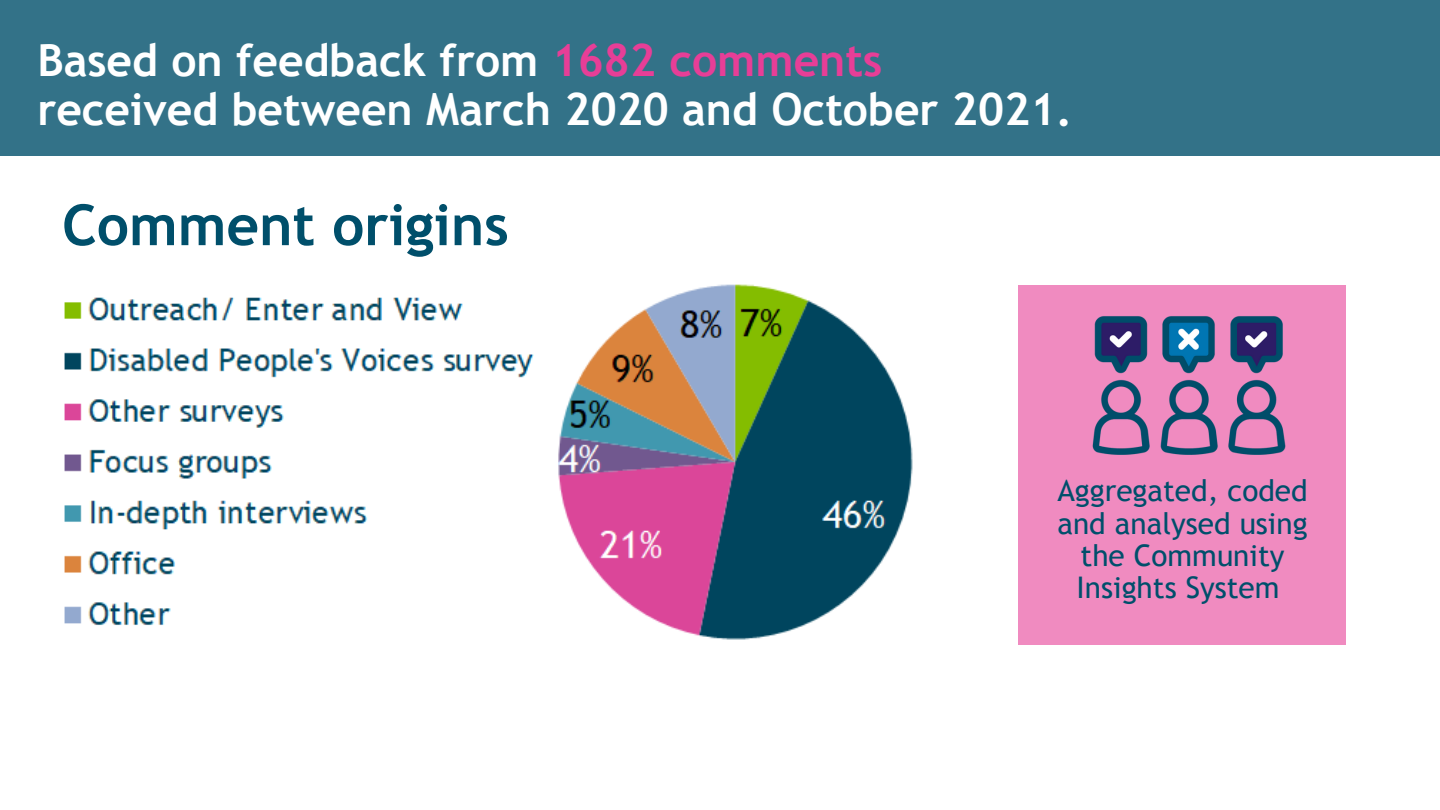
<style>
.page{position:relative;width:1440px;height:810px;background:#fff}
.page>*{position:absolute;margin:0;border:0;box-sizing:border-box;transform-origin:0 0}
.t1{font:700 56.7px "Trebuchet MS";color:#004f6b}
.t2{font:700 44.5px "Trebuchet MS";color:#fff}
.t3{font:29.8px/32.4px "Trebuchet MS";color:#004f6b;text-align:center}
.s1{color:#e73e97}
</style>
<div class="page">
<div style="left:0;top:0;width:1440px;height:156px;background:#337288"></div>
<img style="left:64px;top:297px;width:470px;height:328px">
<img style="left:558px;top:284px;width:355px;height:356px">
<div style="left:1018px;top:285px;width:328px;height:360px;background:#f08bc0"></div>
<img style="left:1092px;top:316px;width:194px;height:139px">
<p class="t2" style="left:37px;top:34px;width:846px">Based on feedback from <span class="s1">1682 comments</span></p>
<p class="t2" style="left:37px;top:83px;width:1037px">received between March 2020 and October 2021.</p>
<p class="t1" style="left:62px;top:192px;width:448px">Comment origins</p>
<p class="t3" style="left:1057px;top:474px;width:252px">Aggregated, coded and analysed using the Community<br>Insights System</p>
</div>
